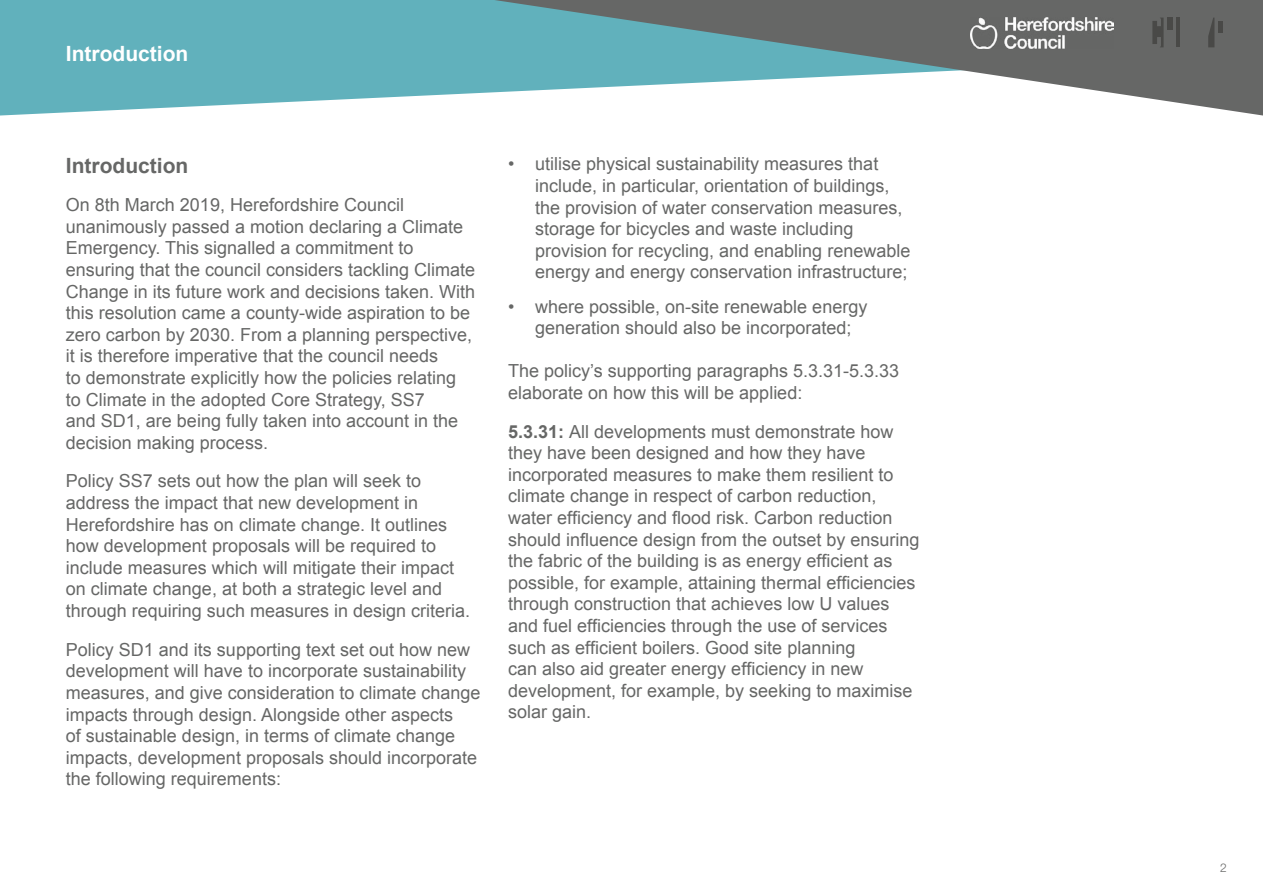
<style>
.page{position:relative;width:1263px;height:893px;background:#fff}
.page>*{position:absolute;margin:0;border:0;box-sizing:border-box;transform-origin:0 0}
.t1{font:700 21px "Arial";color:#fff}
.t2{font:700 21px "Arial";color:#666766}
.t3{font:18px/21.6px "Arial";color:#666766}
.t4{font:300 12px "Helvetica Neue LT Std";color:#666766}
.s1{font-weight:700}
.s2{font-style:inherit}
</style>
<div class="page">
<svg style="left:0;top:0;width:494px;height:116px;background:#71b9c2"></svg>
<svg style="left:494px;top:0;width:769px;height:116px"></svg>
<img style="left:970px;top:18px;width:143px;height:30px">
<svg style="left:1208px;top:18px;width:6px;height:29px"></svg>
<svg style="left:1152px;top:18px;width:11px;height:29px"></svg>
<div style="left:1218px;top:21px;width:5px;height:11px;background:#494947"></div>
<hr style="left:1177px;top:18px;width:3px;height:29px;background:#494947">
<div style="left:1167px;top:18px;width:6px;height:12px;background:#494947"></div>
<p class="t1" style="left:66px;top:39px;width:124px">Introduction</p>
<h3 class="t2" style="left:66px;top:151px;width:124px">Introduction</h3>
<p class="t3" style="left:66px;top:194px;width:411px">On 8th March 2019, Herefordshire Council unanimously passed a motion declaring a Climate Emergency. This signalled a commitment to ensuring that the council considers tackling Climate Change in its future work and decisions taken. With this resolution came a county-wide aspiration to be zero carbon by 2030. From a planning perspective, it is therefore imperative that the council needs<br>to demonstrate explicitly how the policies relating to Climate in the adopted Core Strategy, SS7<br>and SD1, are being fully taken into account in the decision making process.</p>
<p class="t3" style="left:66px;top:471px;width:406px">Policy SS7 sets out how the plan will seek to address the impact that new development in Herefordshire has on climate change. It outlines how development proposals will be required to include measures which will mitigate their impact on climate change, at both a strategic level and through requiring such measures in design criteria.</p>
<p class="t3" style="left:66px;top:639px;width:416px">Policy SD1 and its supporting text set out how new development will have to incorporate sustainability measures, and give consideration to climate change impacts through design. Alongside other aspects<br>of sustainable design, in terms of climate change impacts, development proposals should incorporate the following requirements:</p>
<p class="t3" style="left:535px;top:154px;width:377px;text-indent:-27px">• utilise physical sustainability measures that include, in particular, orientation of buildings, the provision of water conservation measures, storage for bicycles and waste including provision for recycling, and enabling renewable energy and energy conservation infrastructure;</p>
<p class="t3" style="left:535px;top:296px;width:334px;text-indent:-27px">• where possible, on-site renewable energy generation should also be incorporated;</p>
<p class="t3" style="left:508px;top:360px;width:392px">The policy’s supporting paragraphs 5.3.31-5.3.33 elaborate on how this will be applied:</p>
<p class="t3" style="left:508px;top:421px;width:387px"><span class="s1">5.3.31:</span> All developments must demonstrate how they have been designed and how they have incorporated measures to make them resilient to climate change in respect of carbon reduction,</p>
<p class="t3" style="left:508px;top:507px;width:413px">water efficiency and flood risk. Carbon reduction should influence design from the outset by ensuring the fabric of the building is as energy efficient as possible, for example, attaining thermal efficiencies</p>
<p class="t3" style="left:508px;top:593px;width:383px">through construction that achieves low U values</p>
<p class="t3" style="left:508px;top:615px;width:381px">and fuel e<span class="s2">ffici</span>encies through the use of services such as e<span class="s2">ffi</span>cient boilers. Good site planning can also aid greater energy e<span class="s2">ffici</span>ency in new</p>
<p class="t3" style="left:508px;top:680px;width:406px">development, for example, by seeking to maximise solar gain.</p>
<p class="t4" style="left:1220px;top:860px;width:8px">2</p>
</div>
